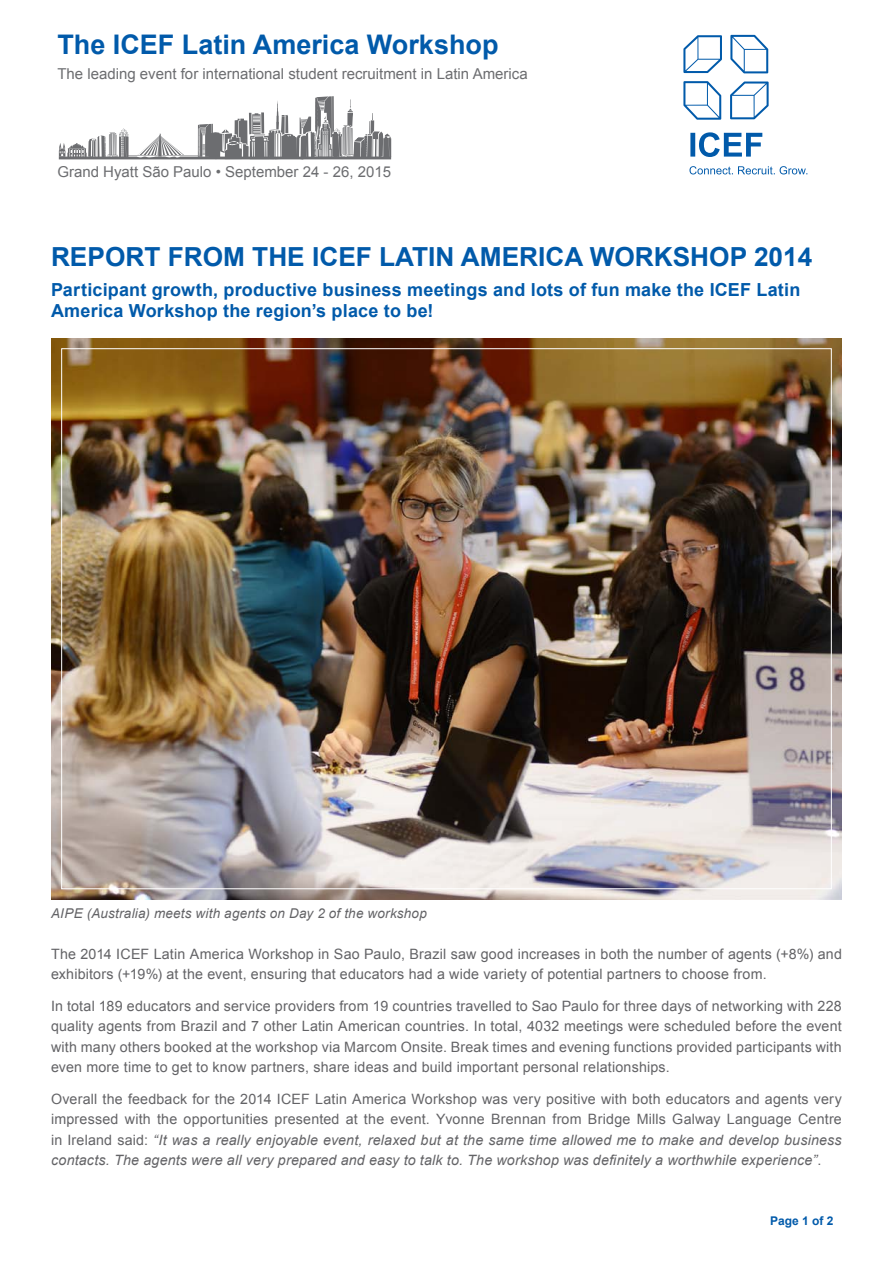
<style>
.page{position:relative;width:893px;height:1263px;background:#fff}
.page>*{position:absolute;margin:0;border:0;box-sizing:border-box;transform-origin:0 0}
._1__header{font:700 27px "Arial";color:#015aaa}
.Dokumentenüberschrif{font:700 26.25px "Arial";color:#015aaa}
.Dokumentenüberschrif-2{font:700 18px/21px "Arial";letter-spacing:.01em;color:#015aaa}
._2__header{font:15px "Arial";color:#6c6d70}
.Fliesstext{font:14.25px/20.2px "Arial";letter-spacing:.015em;color:#636366;text-align:justify}
.Fliesstext-2{font:italic 13.5px "Arial";letter-spacing:.015em;color:#636366}
.Seitenzahl{font:700 12px "Arial";color:#015aaa}
.s1{font-style:italic}
</style>
<div class="page">
<img style="left:51px;top:338px;width:791px;height:561px">
<svg style="left:59px;top:96px;width:332px;height:63px"></svg>
<svg style="left:683px;top:35px;width:39px;height:38px"></svg>
<svg style="left:730px;top:35px;width:38px;height:38px"></svg>
<svg style="left:683px;top:81px;width:38px;height:39px"></svg>
<svg style="left:730px;top:82px;width:39px;height:37px"></svg>
<svg style="left:690px;top:132px;width:72px;height:25px"></svg>
<svg style="left:689px;top:166px;width:118px;height:8px"></svg>
<p class="_1__header" style="left:57px;top:26px;width:443px">The ICEF Latin America Workshop</p>
<p class="_2__header" style="left:57px;top:64px;width:472px">The leading event for international student recruitment in Latin America</p>
<p class="_2__header" style="left:57px;top:162px;width:335px">Grand Hyatt São Paulo • September 24 - 26, 2015</p>
<p class="Dokumentenüberschrif" style="left:51px;top:240px;width:763px">REPORT FROM THE ICEF LATIN AMERICA WORKSHOP 2014</p>
<p class="Dokumentenüberschrif-2" style="left:51px;top:280px;width:751px">Participant growth, productive business meetings and lots of fun make the ICEF Latin<br>America Workshop the region’s place to be!</p>
<p class="Fliesstext-2" style="left:51px;top:904px;width:377px">AIPE (Australia) meets with agents on Day 2 of the workshop</p>
<p class="Fliesstext" style="left:51px;top:944px;width:792px">The 2014 ICEF Latin America Workshop in Sao Paulo, Brazil saw good increases in both the number of agents (+8%) and exhibitors (+19%) at the event, ensuring that educators had a wide variety of potential partners to choose from.</p>
<p class="Fliesstext" style="left:51px;top:996px;width:792px">In total 189 educators and service providers from 19 countries travelled to Sao Paulo for three days of networking with 228 quality agents from Brazil and 7 other Latin American countries. In total, 4032 meetings were scheduled before the event with many others booked at the workshop via Marcom Onsite. Break times and evening functions provided participants with even more time to get to know partners, share ideas and build important personal relationships.</p>
<p class="Fliesstext" style="left:51px;top:1089px;width:792px">Overall the feedback for the 2014 ICEF Latin America Workshop was very positive with both educators and agents very impressed with the opportunities presented at the event. Yvonne Brennan from Bridge Mills Galway Language Centre in Ireland said: <span class="s1">“It was a really enjoyable event, relaxed but at the same time allowed me to make and develop business contacts. The agents were all very prepared and easy to talk to. The workshop was definitely a worthwhile experience”</span>.</p>
<p class="Seitenzahl" style="left:770px;top:1213px;width:65px">Page 1 of 2</p>
</div>
